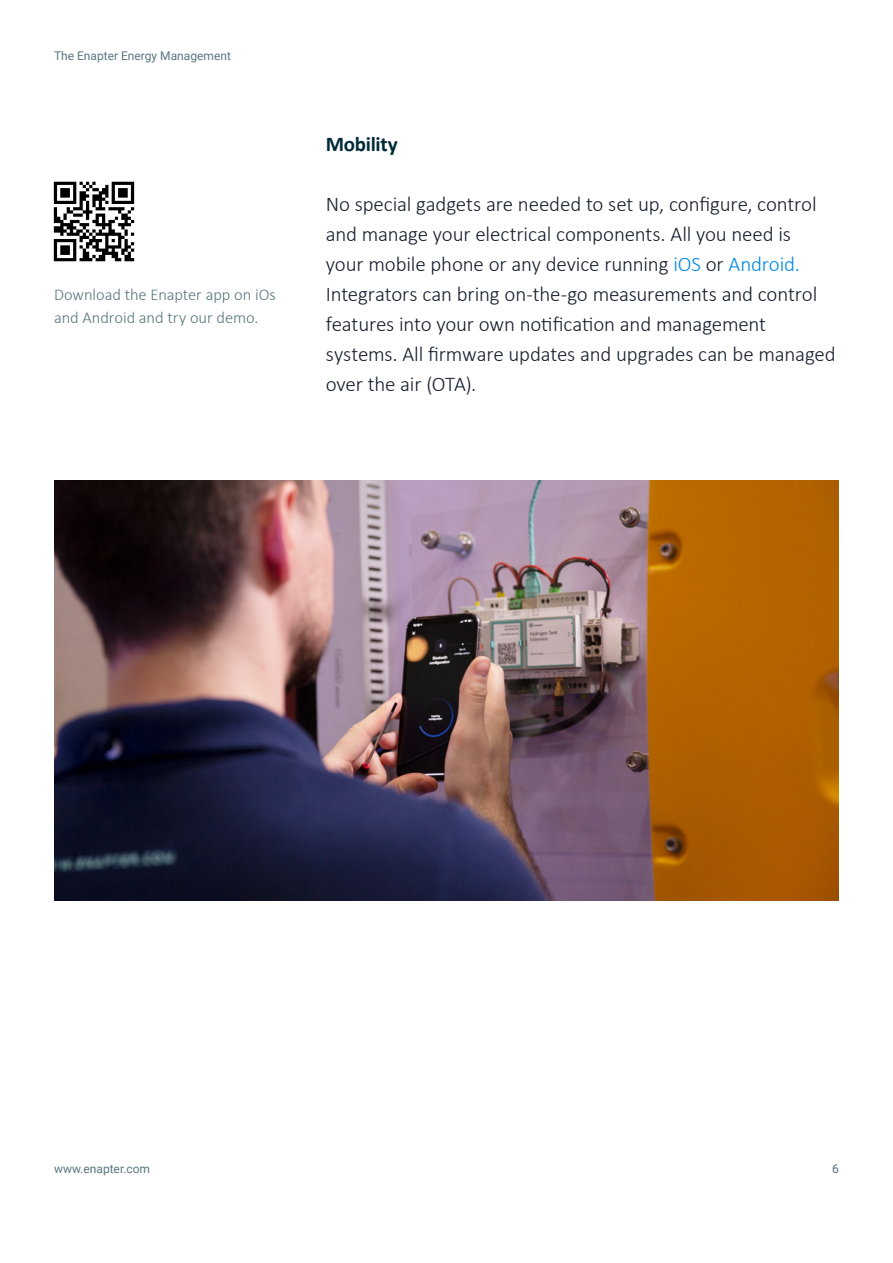
<style>
.page{position:relative;width:893px;height:1263px;background:#fff}
.page>*{position:absolute;margin:0;border:0;box-sizing:border-box;transform-origin:0 0}
.t1{font:300 21px/30px "Calibri";letter-spacing:-.01em;color:#161e2e}
.t2{font:700 21px "Calibri";letter-spacing:-.01em;color:#002a39}
.t3{font:300 16.5px/22.5px "Calibri";letter-spacing:-.005em;color:#59777f}
.t4{font:12px "Roboto";color:#59777f}
.t5{font:12px "Roboto";color:#5a6d74}
.s1{color:#0088ea}
</style>
<div class="page">
<img style="left:54px;top:480px;width:785px;height:420px">
<img style="left:53px;top:181px;width:82px;height:81px">
<p class="t4" style="left:54px;top:48px;width:178px">The Enapter Energy Management</p>
<p class="t3" style="left:54px;top:283px;width:223px">Download the Enapter app on iOs and Android and try our demo.</p>
<p class="t2" style="left:326px;top:131px;width:74px">Mobility</p>
<p class="t1" style="left:326px;top:188px;width:511px">No special gadgets are needed to set up, configure, control and manage your electrical components. All you need is<br>your mobile phone or any device running <span class="s1">iOS</span> or <span class="s1">Android.<br></span>Integrators can bring on-the-go measurements and control features into your own notification and management systems. All firmware updates and upgrades can be managed over the air (OTA).</p>
<p class="t4" style="left:54px;top:1160px;width:98px">www.enapter.com</p>
<p class="t5" style="left:832px;top:1160px;width:8px">6</p>
</div>
